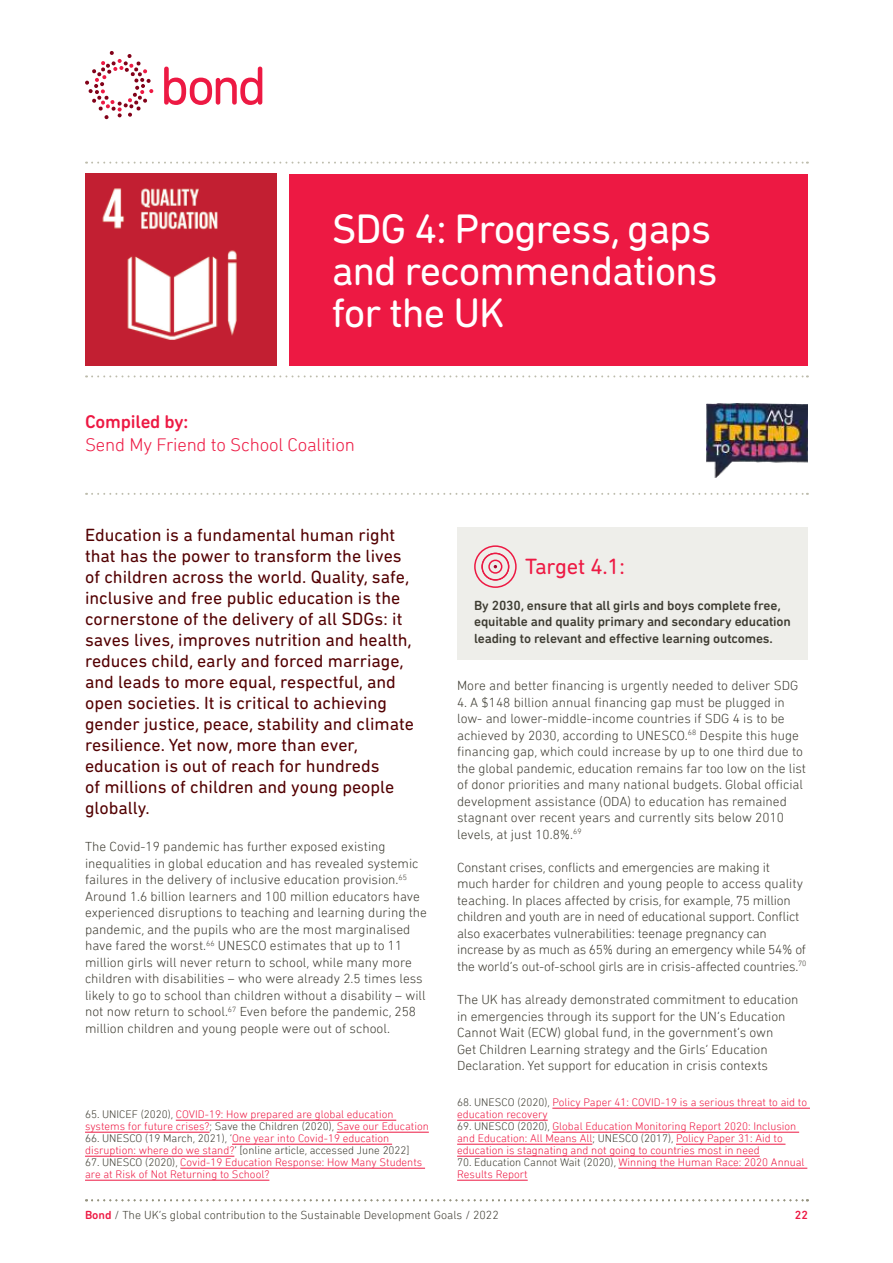
<style>
.page{position:relative;width:893px;height:1263px;background:#fff}
.page>*{position:absolute;margin:0;border:0;box-sizing:border-box;transform-origin:0 0}
.t1{font:42px/42px "DIN Next Rounded LT Pro";letter-spacing:-.025em;color:#fff}
.t2{font:22.5px "DIN Next Rounded LT Pro";letter-spacing:-.01em;color:#ed1943}
.t3{font:300 18.75px "DIN Next Rounded LT Pro";letter-spacing:-.01em;color:#ed1943}
.t4{font:500 18.75px "DIN Next Rounded LT Pro";letter-spacing:-.01em;color:#ed1943}
.t5{font:18px/21px "DIN Next Rounded LT Pro";color:#530002}
.t6{font:300 13.5px/16.5px "DIN Next Rounded LT Pro";color:#3e3c32}
.t7{font:500 13.5px/16.5px "DIN Next Rounded LT Pro";letter-spacing:-.01em;color:#3e3c32}
.t8{font:300 12px "DIN Next Rounded LT Pro";color:#3e3c32}
.t9{font:500 12px "DIN Next Rounded LT Pro";color:#ed1943}
.t10{font:300 11.25px/12px "DIN Next Rounded LT Pro";color:#ed1943}
.t11{font:300 11.25px/12px "DIN Next Rounded LT Pro";color:#3e3c32}
.s1{color:#3e3c32}
.s2{color:#ed1943}
.s3{font-weight:500;color:#ed1943}
</style>
<div class="page">
<div style="left:289px;top:174px;width:519px;height:191px;background:#ed1943"></div>
<img style="left:85px;top:174px;width:191px;height:191px">
<hr style="left:176px;top:1120px;width:220px;height:1px;background:#ed1943">
<hr style="left:85px;top:1132px;width:125px;height:1px;background:#ed1943">
<hr style="left:337px;top:1132px;width:92px;height:1px;background:#ed1943">
<hr style="left:232px;top:1144px;width:160px;height:1px;background:#ed1943">
<hr style="left:85px;top:1156px;width:149px;height:1px;background:#ed1943">
<hr style="left:180px;top:1168px;width:245px;height:1px;background:#ed1943">
<hr style="left:85px;top:1180px;width:184px;height:1px;background:#ed1943">
<hr style="left:552px;top:1108px;width:258px;height:1px;background:#ed1943">
<hr style="left:457px;top:1120px;width:91px;height:1px;background:#ed1943">
<hr style="left:552px;top:1132px;width:247px;height:1px;background:#ed1943">
<hr style="left:457px;top:1144px;width:135px;height:1px;background:#ed1943">
<hr style="left:676px;top:1144px;width:109px;height:1px;background:#ed1943">
<hr style="left:457px;top:1156px;width:303px;height:1px;background:#ed1943">
<hr style="left:618px;top:1168px;width:189px;height:1px;background:#ed1943">
<hr style="left:457px;top:1180px;width:71px;height:1px;background:#ed1943">
<svg style="left:86px;top:1199px;width:722px;height:2px"></svg>
<div style="left:457px;top:527px;width:351px;height:133px;background:#eeeeea"></div>
<div style="left:474px;top:545px;width:43px;height:43px;border:2px solid #ed1943;border-radius:50%"></div>
<div style="left:482px;top:553px;width:27px;height:27px;border:1px solid #c40d36;border-radius:50%"></div>
<div style="left:481px;top:553px;width:28px;height:28px;border:2px solid #ed1943;border-radius:50%"></div>
<div style="left:488px;top:560px;width:14px;height:14px;border:2px solid #ed1943;border-radius:50%"></div>
<svg style="left:164px;top:67px;width:98px;height:38px"></svg>
<svg style="left:85px;top:51px;width:68px;height:68px"></svg>
<img style="left:706px;top:403px;width:102px;height:75px">
<svg style="left:86px;top:375px;width:722px;height:2px"></svg>
<svg style="left:86px;top:162px;width:722px;height:2px"></svg>
<svg style="left:86px;top:493px;width:722px;height:2px"></svg>
<h1 class="t1" style="left:332px;top:212px;width:387px">SDG 4: Progress, gaps and recommendations for the UK</h1>
<h3 class="t4" style="left:85px;top:414px;width:105px">Compiled by:</h3>
<h3 class="t3" style="left:85px;top:437px;width:271px">Send My Friend to School Coalition</h3>
<p class="t5" style="left:85px;top:526px;width:331px">Education is a fundamental human right that has the power to transform the lives of children across the world. Quality, safe, inclusive and free public education is the cornerstone of the delivery of all SDGs: it saves lives, improves nutrition and health, reduces child, early and forced marriage, and leads to more equal, respectful, and open societies. It is critical to achieving gender justice, peace, stability and climate resilience. Yet now, more than ever, education is out of reach for hundreds<br>of millions of children and young people globally.</p>
<p class="t6" style="left:85px;top:839px;width:343px">The Covid-19 pandemic has further exposed existing inequalities in global education and has revealed systemic failures in the delivery of inclusive education provision.<sup>65<br></sup>Around 1.6 billion learners and 100 million educators have experienced disruptions to teaching and learning during the pandemic, and the pupils who are the most marginalised have fared the worst.<sup>66</sup> UNESCO estimates that up to 11 million girls will never return to school, while many more children with disabilities – who were already 2.5 times less likely to go to school than children without a disability – will not now return to school.<sup>67</sup> Even before the pandemic, 258 million children and young people were out of school.</p>
<p class="t10" style="left:85px;top:1109px;width:345px"><span class="s1">65. UNICEF (2020),</span> COVID-19: How prepared are global education systems for future crises?<span class="s1">; Save the Children (2020),</span> Save our Education</p>
<p class="t11" style="left:85px;top:1133px;width:326px">66. UNESCO (19 March, 2021), ‘<span class="s2">One year into Covid-19 education disruption: where do we stand?</span>’ [online article, accessed June 2022]</p>
<p class="t10" style="left:85px;top:1157px;width:339px"><span class="s1">67. UNESCO (2020),</span> Covid-19 Education Response: How Many Students are at Risk of Not Returning to School?</p>
<h2 class="t2" style="left:525px;top:558px;width:101px">Target 4.1:</h2>
<p class="t7" style="left:474px;top:598px;width:318px">By 2030, ensure that all girls and boys complete free, equitable and quality primary and secondary education leading to relevant and effective learning outcomes.</p>
<p class="t6" style="left:457px;top:677px;width:343px">More and better financing is urgently needed to deliver SDG</p>
<p class="t6" style="left:457px;top:694px;width:350px">4. A $148 billion annual financing gap must be plugged in low- and lower-middle-income countries if SDG 4 is to be achieved by 2030, according to UNESCO.<sup>68</sup> Despite this huge financing gap, which could increase by up to one third due to the global pandemic, education remains far too low on the list of donor priorities and many national budgets. Global official development assistance (ODA) to education has remained stagnant over recent years and currently sits below 2010 levels, at just 10.8%.<sup>69</sup></p>
<p class="t6" style="left:457px;top:859px;width:351px">Constant crises, conflicts and emergencies are making it<br>much harder for children and young people to access quality teaching. In places affected by crisis, for example, 75 million children and youth are in need of educational support. Conflict also exacerbates vulnerabilities: teenage pregnancy can increase by as much as 65% during an emergency while 54% of the world’s out-of-school girls are in crisis-affected countries.<sup>70</sup></p>
<p class="t6" style="left:457px;top:992px;width:343px">The UK has already demonstrated commitment to education in emergencies through its support for the UN’s Education Cannot Wait (ECW) global fund, in the government’s own<br>Get Children Learning strategy and the Girls’ Education Declaration. Yet support for education in crisis contexts</p>
<p class="t10" style="left:457px;top:1097px;width:352px"><span class="s1">68. UNESCO (2020),</span> Policy Paper 41: COVID-19 is a serious threat to aid to education recovery</p>
<p class="t10" style="left:457px;top:1120px;width:341px"><span class="s1">69. UNESCO (2020),</span> Global Education Monitoring Report 2020: Inclusion and Education: All Means All<span class="s1">; UNESCO (2017),</span> Policy Paper 31: Aid to education is stagnating and not going to countries most in need</p>
<p class="t10" style="left:457px;top:1157px;width:349px"><span class="s1">70. Education Cannot Wait (2020),</span> Winning the Human Race: 2020 Annual<br>Results Report</p>
<p class="t8" style="left:85px;top:1210px;width:415px"><span class="s3">Bond</span> / The UK’s global contribution to the Sustainable Development Goals / 2022</p>
<p class="t9" style="left:795px;top:1210px;width:15px">22</p>
</div>
